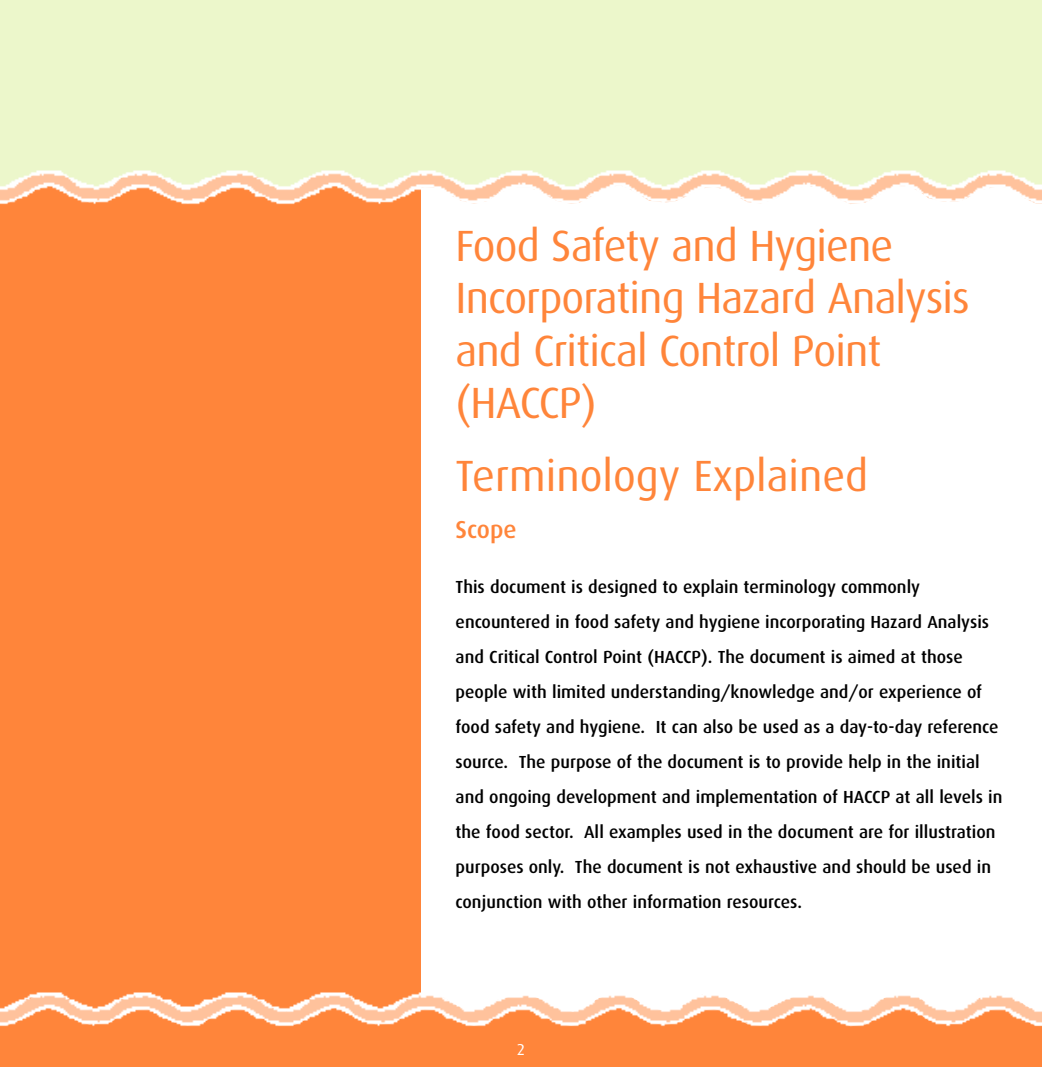
<style>
.page{position:relative;width:1042px;height:1067px;background:#fff}
.page>*{position:absolute;margin:0;border:0;box-sizing:border-box;transform-origin:0 0}
.t1{font:43.75px/52.5px "Dax";letter-spacing:-.02em;color:#ff853a}
.t2{font:43.75px "Dax";color:#ff853a}
.t3{font:500 24.5px "Dax";color:#ff853a}
.t4{font:500 17.5px/35px "Dax";color:#000}
.t5{font:15.75px "Dax";color:#fff}
</style>
<div class="page">
<div style="left:0;top:143px;width:420px;height:906px;background:#ff853a"></div>
<div style="left:0;top:1030px;width:1042px;height:37px;background:#ff853a"></div>
<div style="left:0;top:0;width:1042px;height:167px;background:#ecf7cb"></div>
<img style="left:0;top:167px;width:1042px;height:41px">
<img style="left:0;top:989px;width:1042px;height:41px">
<h1 class="t1" style="left:455px;top:222px;width:516px">Food Safety and Hygiene<br>Incorporating Hazard Analysis and Critical Control Point (HACCP)</h1>
<h1 class="t2" style="left:455px;top:456px;width:414px">Terminology Explained</h1>
<h2 class="t3" style="left:455px;top:518px;width:63px">Scope</h2>
<p class="t4" style="left:455px;top:570px;width:548px">This document is designed to explain terminology commonly encountered in food safety and hygiene incorporating Hazard Analysis and Critical Control Point (HACCP). The document is aimed at those people with limited understanding/knowledge and/or experience of food safety and hygiene. It can also be used as a day-to-day reference source. The purpose of the document is to provide help in the initial and ongoing development and implementation of HACCP at all levels in the food sector. All examples used in the document are for illustration purposes only. The document is not exhaustive and should be used in conjunction with other information resources.</p>
<p class="t5" style="left:517px;top:1043px;width:10px">2</p>
</div>
